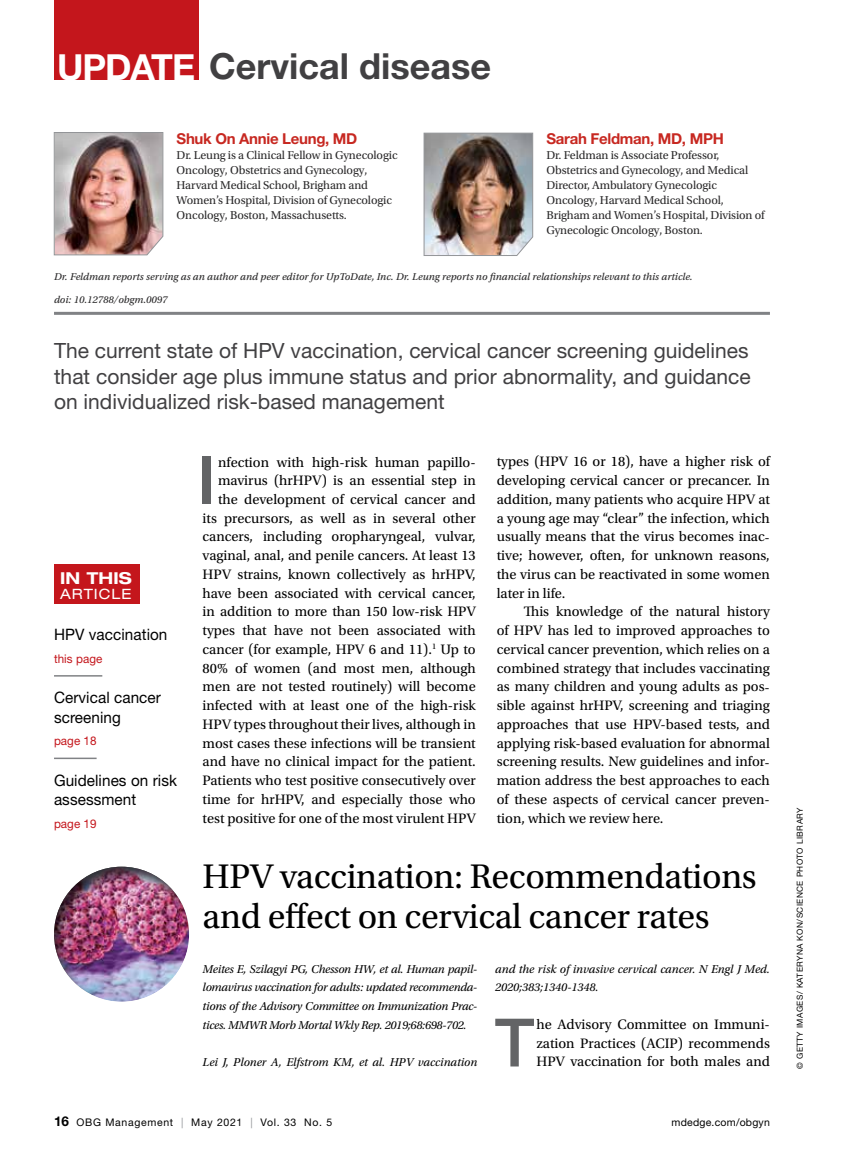
<style>
.page{position:relative;width:851px;height:1161px;background:#fff}
.page>*{position:absolute;margin:0;border:0;box-sizing:border-box;transform-origin:0 0}
.t1{font:500 66.9px "Helvetica Neue LT Std";color:#636466}
.t2{font:36px/40.5px "Utopia Std";letter-spacing:-.01em;color:#000}
.t3{font:700 36px "Helvetica Neue LT Std";color:#414042}
.t4{font:21px/25.5px "Helvetica Neue LT Std";color:#414042;text-align:justify}
.t5{font:700 expanded 16.5px "Helvetica Neue LT Std";letter-spacing:.015em;color:#fff}
.t6{font:15.75px/19.5px "Helvetica Neue LT Std";letter-spacing:.005em;color:#000}
.t7{font:700 15px "Helvetica Neue LT Std";letter-spacing:-.02em;color:#c72821}
.t8{font:14.4px/18.8px "Utopia Std";color:#000;text-align:justify}
.t9{font:expanded 14.25px "Helvetica Neue LT Std";letter-spacing:.07em;color:#fff}
.t10{font:12px/15px "Utopia Std";letter-spacing:-.01em;color:#292829}
.t11{font:italic 12px/18.8px "Utopia Std";color:#000;text-align:justify}
.t12{font:12px "Helvetica Neue LT Std";letter-spacing:.005em;color:#c4161c}
.t13{font:10.5px/22.5px "Utopia Std Capt It";color:#292829}
.t14{font:10.5px "Helvetica Neue LT Std";letter-spacing:.065em;color:#000}
.t15{font:10.5px "Helvetica Neue LT Std";letter-spacing:.02em;color:#000}
.t16{font:8.25px "Helvetica Neue LT Std";letter-spacing:.05em;color:#000}
.s1{color:#fff}
.s2{font-weight:700;font-size:13.5px}
.s3{color:#939598}
</style>
<div class="page">
<div style="left:54px;top:0;width:145px;height:80px;background:#c4161c"></div>
<div style="left:54px;top:564px;width:86px;height:40px;background:#c4161c"></div>
<hr style="left:54px;top:675px;width:48px;height:2px;background:#808285">
<hr style="left:54px;top:758px;width:43px;height:1px;background:#808285">
<img style="left:423px;top:133px;width:110px;height:123px">
<hr style="left:54px;top:312px;width:716px;height:3px;background:#808285">
<div style="left:52px;top:864px;width:138px;height:138px;background:#000;opacity:.75"></div>
<img style="left:54px;top:132px;width:109px;height:123px">
<h2 class="t3" style="left:57px;top:44px;width:435px"><span class="s1">UPDATE</span> Cervical disease</h2>
<p class="t7" style="left:177px;top:130px;width:182px">Shuk On Annie Leung, MD</p>
<p class="t10" style="left:177px;top:148px;width:222px">Dr. Leung is a Clinical Fellow in Gynecologic Oncology, Obstetrics and Gynecology, Harvard Medical School, Brigham and Women’s Hospital, Division of Gynecologic Oncology, Boston, Massachusetts.</p>
<p class="t7" style="left:546px;top:130px;width:179px">Sarah Feldman, MD, MPH</p>
<p class="t10" style="left:546px;top:148px;width:220px">Dr. Feldman is Associate Professor, Obstetrics and Gynecology, and Medical Director, Ambulatory Gynecologic Oncology, Harvard Medical School, Brigham and Women’s Hospital, Division of Gynecologic Oncology, Boston.</p>
<p class="t13" style="left:54px;top:266px;width:640px">Dr. Feldman reports serving as an author and peer editor for UpToDate, Inc. Dr. Leung reports no financial relationships relevant to this article. doi: 10.12788/obgm.0097</p>
<h3 class="t4" style="left:54px;top:338px;width:698px">The current state of HPV vaccination, cervical cancer screening guidelines that consider age plus immune status and prior abnormality, and guidance on individualized risk-based management</h3>
<p class="t5" style="left:60px;top:567px;width:73px">IN THIS</p>
<p class="t9" style="left:60px;top:585px;width:73px">ARTICLE</p>
<p class="t6" style="left:54px;top:625px;width:115px">HPV vaccination</p>
<p class="t12" style="left:54px;top:651px;width:50px">this page</p>
<p class="t6" style="left:54px;top:688px;width:108px">Cervical cancer screening</p>
<p class="t12" style="left:54px;top:734px;width:44px">page 18</p>
<p class="t6" style="left:54px;top:770px;width:124px">Guidelines on risk assessment</p>
<p class="t12" style="left:54px;top:816px;width:44px">page 19</p>
<p class="t8" style="left:202px;top:453px;width:275px;text-align:right">nfection with high-risk human papillo&shy;mavirus (hrHPV) is an essential step in the development of cervical cancer and its precursors, as well as in several other cancers, including oropharyngeal, vulvar, vaginal, anal, and penile cancers. At least 13<br>HPV strains, known collectively as hrHPV, have been associated with cervical cancer, in addition to more than 150 low-risk HPV types that have not been associated with cancer (for example, HPV 6 and 11).<sup>1</sup> Up to 80% of women (and most men, although men are not tested routinely) will become infected with at least one of the high-risk HPV types throughout their lives, although in most cases these infections will be transient and have no clinical impact for the patient.<br>Patients who test positive consecutively over time for hrHPV, and especially those who test positive for one of the most virulent HPV</p>
<p class="t8" style="left:496px;top:453px;width:275px">types (HPV 16 or 18), have a higher risk of developing cervical cancer or precancer. In addition, many patients who acquire HPV at a young age may “clear” the infection, which usually means that the virus becomes inac&shy;tive; however, often, for unknown reasons, the virus can be reactivated in some women later in life.</p>
<h1 class="t1" style="left:197px;top:440px;width:20px">I</h1>
<p class="t8" style="left:496px;top:603px;width:275px;text-indent:27px">This knowledge of the natural history of HPV has led to improved approaches to cervical cancer prevention, which relies on a combined strategy that includes vaccinating as many children and young adults as pos&shy;sible against hrHPV, screening and triaging approaches that use HPV-based tests, and applying risk-based evaluation for abnormal screening results. New guidelines and infor&shy;mation address the best approaches to each of these aspects of cervical cancer preven&shy;tion, which we review here.</p>
<h2 class="t2" style="left:202px;top:856px;width:555px">HPV vaccination: Recommendations and effect on cervical cancer rates</h2>
<p class="t11" style="left:202px;top:960px;width:276px">Meites E, Szilagyi PG, Chesson HW, et al. Human papil&shy;lomavirus vaccination for adults: updated recommenda&shy;tions of the Advisory Committee on Immunization Prac&shy;tices. MMWR Morb Mortal Wkly Rep. 2019;68:698-702.</p>
<p class="t11" style="left:202px;top:1053px;width:276px">Lei J, Ploner A, Elfstrom KM, et al. HPV vaccination</p>
<p class="t11" style="left:495px;top:960px;width:276px">and the risk of invasive cervical cancer. N Engl J Med.<br>2020;383;1340-1348.</p>
<h1 class="t1" style="left:494px;top:1003px;width:41px">T</h1>
<p class="t8" style="left:536px;top:1015px;width:235px">he Advisory Committee on Immuni&shy;zation Practices (ACIP) recommends HPV vaccination for both males and</p>
<p class="t14" style="left:54px;top:1116px;width:280px"><span class="s2">16</span> OBG Management <span class="s3">|</span> May 2021 <span class="s3">|</span> Vol. 33 No. 5</p>
<p class="t15" style="left:671px;top:1116px;width:100px">mdedge.com/obgyn</p>
<p class="t16" style="left:795px;top:1069px;width:263px;rotate:-90deg">© GETTY IMAGES/ KATERYNA KON/SCIENCE PHOTO LIBRARY</p>
</div>
